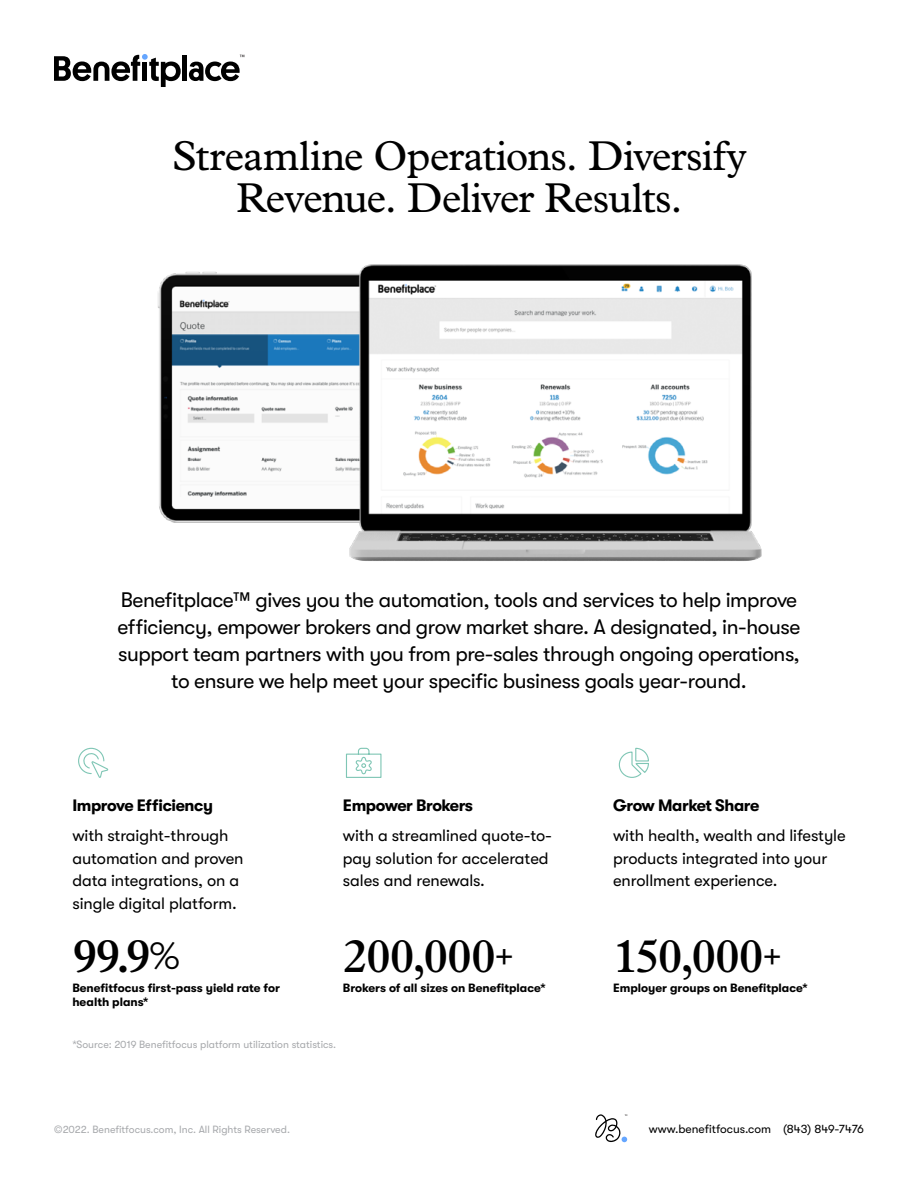
<style>
.page{position:relative;width:918px;height:1188px;background:#fff}
.page>*{position:absolute;margin:0;border:0;box-sizing:border-box;transform-origin:0 0}
.t1{font:600 48px "Plantin MT Pro";letter-spacing:-.035em;color:#000}
.t2{font:42px/42px "Plantin Std";letter-spacing:-.02em;color:#000;text-align:center}
.t3{font:21px/27px "GT Walsheim Pro";letter-spacing:-.02em;color:#000;text-align:center}
.t4{font:16.5px/22.5px "GT Walsheim Pro";letter-spacing:-.005em;color:#000}
.t5{font:700 16.5px "GT Walsheim Pro";letter-spacing:-.025em;color:#000}
.t6{font:700 12px/13.5px "GT Walsheim Pro";color:#000}
.t7{font:12px "GT Walsheim Pro";color:#000}
.t8{font:10.5px "GT Walsheim Pro";color:#a7a9ac}
.s1{font-family:"GT Walsheim Pro";font-weight:300;font-size:39px}
</style>
<div class="page">
<div style="left:182px;top:55px;width:5px;height:26px;background:#000"></div>
<svg style="left:54px;top:54px;width:127px;height:33px"></svg>
<svg style="left:189px;top:55px;width:55px;height:26px"></svg>
<svg style="left:595px;top:1114px;width:32px;height:28px"></svg>
<svg style="left:78px;top:747px;width:31px;height:31px"></svg>
<svg style="left:345px;top:747px;width:37px;height:31px"></svg>
<svg style="left:618px;top:747px;width:31px;height:31px"></svg>
<img style="left:158px;top:264px;width:604px;height:297px">
<h2 class="t2" style="left:172px;top:136px;width:576px">Streamline Operations. Diversify<br>Revenue. Deliver Results.</h2>
<p class="t3" style="left:118px;top:587px;width:684px">Benefitplace™ gives you the automation, tools and services to help improve efficiency, empower brokers and grow market share. A designated, in-house support team partners with you from pre-sales through ongoing operations, to ensure we help meet your specific business goals year-round.</p>
<p class="t5" style="left:72px;top:797px;width:142px">Improve Efficiency</p>
<p class="t4" style="left:72px;top:825px;width:173px">with straight-through automation and proven data integrations, on a single digital platform.</p>
<h1 class="t1" style="left:72px;top:928px;width:109px">99.9<span class="s1">%</span></h1>
<p class="t6" style="left:72px;top:981px;width:209px">Benefitfocus first-pass yield rate for health plans*</p>
<p class="t5" style="left:343px;top:797px;width:132px">Empower Brokers</p>
<p class="t4" style="left:343px;top:825px;width:210px">with a streamlined quote-to&shy;pay solution for accelerated sales and renewals.</p>
<h1 class="t1" style="left:343px;top:928px;width:173px">200,000<span class="s1">+</span></h1>
<p class="t6" style="left:343px;top:981px;width:204px">Brokers of all sizes on Benefitplace*</p>
<p class="t8" style="left:72px;top:1038px;width:265px">*Source: 2019 Benefitfocus platform utilization statistics.</p>
<p class="t5" style="left:613px;top:797px;width:148px">Grow Market Share</p>
<p class="t4" style="left:613px;top:825px;width:234px">with health, wealth and lifestyle products integrated into your enrollment experience.</p>
<h1 class="t1" style="left:613px;top:928px;width:170px">150,000<span class="s1">+</span></h1>
<p class="t6" style="left:613px;top:981px;width:196px">Employer groups on Benefitplace*</p>
<p class="t8" style="left:54px;top:1123px;width:237px">©2022. Benefitfocus.com, Inc. All Rights Reserved.</p>
<p class="t7" style="left:649px;top:1122px;width:217px">www.benefitfocus.com (843) 849-7476</p>
</div>
